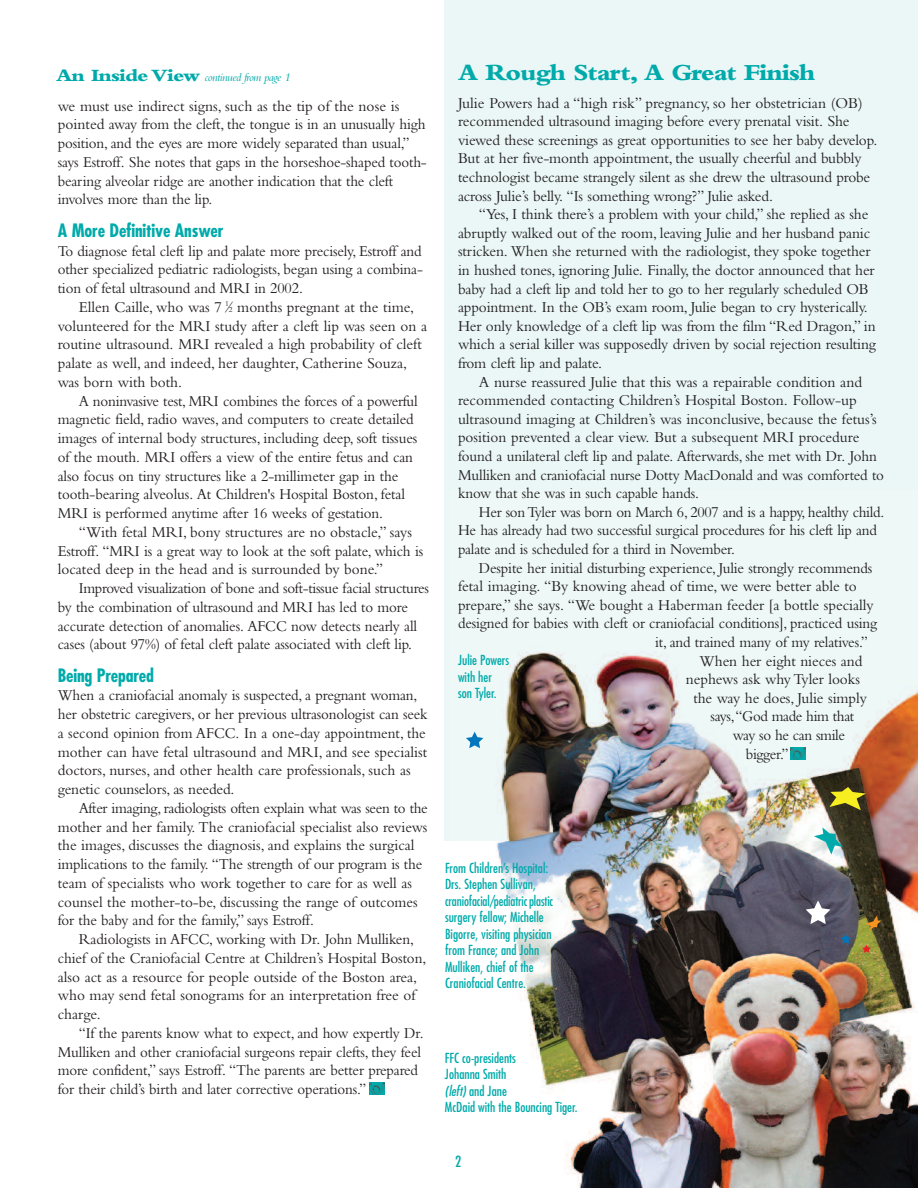
<style>
.page{position:relative;width:918px;height:1188px;background:#fff}
.page>*{position:absolute;margin:0;border:0;box-sizing:border-box;transform-origin:0 0}
.t1{font:800 24px "Bembo";letter-spacing:-.045em;color:#0aa;scale:1.1 1}
.t2{font:700 condensed 18px "Futura";letter-spacing:-.01em;color:#0aa}
.t3{font:15.75px/18.8px "Bembo";letter-spacing:-.01em;color:#231f20;scale:.95 1}
.t4{font:15.75px/18.6px "Bembo";letter-spacing:-.01em;color:#231f20}
.t5{font:condensed 15px "Futura";color:#0aa}
.t6{font:condensed 13.5px/16.5px "Futura";color:#0aa}
.t7{font:italic 12px "Bembo";letter-spacing:-.04em;color:#0aa}
.s1{font-weight:800;font-style:normal;font-size:18px}
.s2{font-size:7.8px}
.s3{font-style:italic}
</style>
<div class="page">
<div style="left:444px;top:0;width:474px;height:841px;background:#ebf7f7"></div>
<img style="left:474px;top:652px;width:444px;height:536px">
<img style="left:370px;top:1082px;width:14px;height:13px">
<img style="left:790px;top:748px;width:15px;height:12px">
<svg style="left:829px;top:787px;width:37px;height:23px"></svg>
<svg style="left:866px;top:915px;width:15px;height:16px"></svg>
<svg style="left:814px;top:828px;width:29px;height:27px"></svg>
<svg style="left:806px;top:901px;width:24px;height:23px"></svg>
<svg style="left:466px;top:732px;width:17px;height:16px"></svg>
<svg style="left:841px;top:934px;width:10px;height:10px"></svg>
<svg style="left:862px;top:945px;width:9px;height:8px"></svg>
<p class="t7" style="left:56px;top:73px;width:236px"><span class="s1">An InsideView</span> continued from page 1</p>
<p class="t4" style="left:58px;top:98px;width:371px">we must use indirect signs, such as the tip of the nose is pointed away from the cleft, the tongue is in an unusually high position, and the eyes are more widely separated than usual,” says Estroff. She notes that gaps in the horseshoe-shaped tooth&shy;bearing alveolar ridge are another indication that the cleft involves more than the lip.</p>
<p class="t2" style="left:58px;top:222px;width:167px">A More Definitive Answer</p>
<p class="t3" style="left:58px;top:243px;width:386px;text-align:justify">To diagnose fetal cleft lip and palate more precisely, Estroff and other specialized pediatric radiologists, began using a combina&shy;tion of fetal ultrasound and MRI in 2002.</p>
<p class="t4" style="left:58px;top:299px;width:371px;text-indent:21px">Ellen Caille, who was 7 <sup>1</sup>⁄<span class="s2">2</span> months pregnant at the time, volunteered for the MRI study after a cleft lip was seen on a routine ultrasound. MRI revealed a high probability of cleft palate as well, and indeed, her daughter, Catherine Souza, was born with both.</p>
<p class="t3" style="left:58px;top:393px;width:381px;text-indent:21px">A noninvasive test, MRI combines the forces of a powerful magnetic field, radio waves, and computers to create detailed images of internal body structures, including deep, soft tissues of the mouth. MRI offers a view of the entire fetus and can also focus on tiny structures like a 2-millimeter gap in the tooth-bearing alveolus. At Children's Hospital Boston, fetal MRI is performed anytime after 16 weeks of gestation.</p>
<p class="t4" style="left:58px;top:524px;width:367px;text-indent:21px">“With fetal MRI, bony structures are no obstacle,” says<br>Estroff. “MRI is a great way to look at the soft palate, which is located deep in the head and is surrounded by bone.”</p>
<p class="t3" style="left:58px;top:580px;width:392px;text-indent:21px">Improved visualization of bone and soft-tissue facial structures by the combination of ultrasound and MRI has led to more accurate detection of anomalies. AFCC now detects nearly all cases (about 97%) of fetal cleft palate associated with cleft lip.</p>
<p class="t2" style="left:58px;top:667px;width:98px">Being Prepared</p>
<p class="t3" style="left:58px;top:688px;width:391px">When a craniofacial anomaly is suspected, a pregnant woman, her obstetric caregivers, or her previous ultrasonologist can seek a second opinion from AFCC. In a one-day appointment, the mother can have fetal ultrasound and MRI, and see specialist doctors, nurses, and other health care professionals, such as genetic counselors, as needed.</p>
<p class="t3" style="left:58px;top:800px;width:391px;text-indent:21px">After imaging, radiologists often explain what was seen to the mother and her family. The craniofacial specialist also reviews the images, discusses the diagnosis, and explains the surgical implications to the family. “The strength of our program is the team of specialists who work together to care for as well as counsel the mother-to-be, discussing the range of outcomes for the baby and for the family,” says Estroff.</p>
<p class="t3" style="left:58px;top:931px;width:389px;text-indent:21px">Radiologists in AFCC, working with Dr. John Mulliken, chief of the Craniofacial Centre at Children’s Hospital Boston, also act as a resource for people outside of the Boston area, who may send fetal sonograms for an interpretation free of charge.</p>
<p class="t3" style="left:58px;top:1025px;width:387px;text-indent:21px">“If the parents know what to expect, and how expertly Dr.<br>Mulliken and other craniofacial surgeons repair clefts, they feel more confident,” says Estroff. “The parents are better prepared for their child’s birth and later corrective operations.”</p>
<h1 class="t1" style="left:458px;top:64px;width:326px">A Rough Start, A Great Finish</h1>
<p class="t4" style="left:458px;top:95px;width:421px">Julie Powers had a “high risk” pregnancy, so her obstetrician (OB) recommended ultrasound imaging before every prenatal visit. She viewed these screenings as great opportunities to see her baby develop.<br>But at her five-month appointment, the usually cheerful and bubbly technologist became strangely silent as she drew the ultrasound probe across Julie’s belly. “Is something wrong?” Julie asked.</p>
<p class="t4" style="left:458px;top:207px;width:419px;text-indent:21px">“Yes, I think there’s a problem with your child,” she replied as she abruptly walked out of the room, leaving Julie and her husband panic stricken. When she returned with the radiologist, they spoke together in hushed tones, ignoring Julie. Finally, the doctor announced that her baby had a cleft lip and told her to go to her regularly scheduled OB appointment. In the OB’s exam room, Julie began to cry hysterically.<br>Her only knowledge of a cleft lip was from the film “Red Dragon,” in which a serial killer was supposedly driven by social rejection resulting from cleft lip and palate.</p>
<p class="t4" style="left:458px;top:374px;width:428px;text-indent:21px">A nurse reassured Julie that this was a repairable condition and recommended contacting Children’s Hospital Boston. Follow-up ultrasound imaging at Children’s was inconclusive, because the fetus’s position prevented a clear view. But a subsequent MRI procedure found a unilateral cleft lip and palate. Afterwards, she met with Dr. John Mulliken and craniofacial nurse Dotty MacDonald and was comforted to know that she was in such capable hands.</p>
<p class="t3" style="left:458px;top:504px;width:450px;text-indent:21px">Her son Tyler was born on March 6, 2007 and is a happy, healthy child.<br>He has already had two successful surgical procedures for his cleft lip and palate and is scheduled for a third in November.</p>
<p class="t3" style="left:479px;top:560px;width:416px">Despite her initial disturbing experience, Julie strongly recommends</p>
<p class="t4" style="left:458px;top:579px;width:400px">fetal imaging. “By knowing ahead of time, we were better able to</p>
<p class="t4" style="left:458px;top:597px;width:417px">prepare,” she says. “We bought a Haberman feeder [a bottle specially</p>
<p class="t3" style="left:458px;top:616px;width:443px">designed for babies with cleft or craniofacial conditions], practiced using</p>
<p class="t3" style="left:655px;top:634px;width:226px">it, and trained many of my relatives.”</p>
<p class="t4" style="left:700px;top:653px;width:164px">When her eight nieces and</p>
<p class="t4" style="left:686px;top:672px;width:176px">nephews ask why Tyler looks</p>
<p class="t4" style="left:693px;top:690px;width:175px">the way he does, Julie simply</p>
<p class="t3" style="left:711px;top:709px;width:153px">says,“God made him that</p>
<p class="t3" style="left:733px;top:727px;width:119px">way so he can smile</p>
<p class="t3" style="left:746px;top:746px;width:47px">bigger.”</p>
<p class="t6" style="left:458px;top:653px;width:53px">Julie Powers with her son Tyler.</p>
<p class="t6" style="left:445px;top:860px;width:110px">From Children’s Hospital:<br>Drs. Stephen Sullivan, craniofacial/pediatricplastic surgery fellow; Michelle<br>Bigorre, visiting physician from France; and John<br>Mulliken, chief of the<br>Craniofacial Centre.</p>
<p class="t6" style="left:445px;top:1050px;width:134px">FFC co-presidents<br>Johanna Smith<br><span class="s3">(left)</span> and Jane<br>McDaid with the Bouncing Tiger.</p>
<p class="t5" style="left:455px;top:1154px;width:8px">2</p>
</div>
